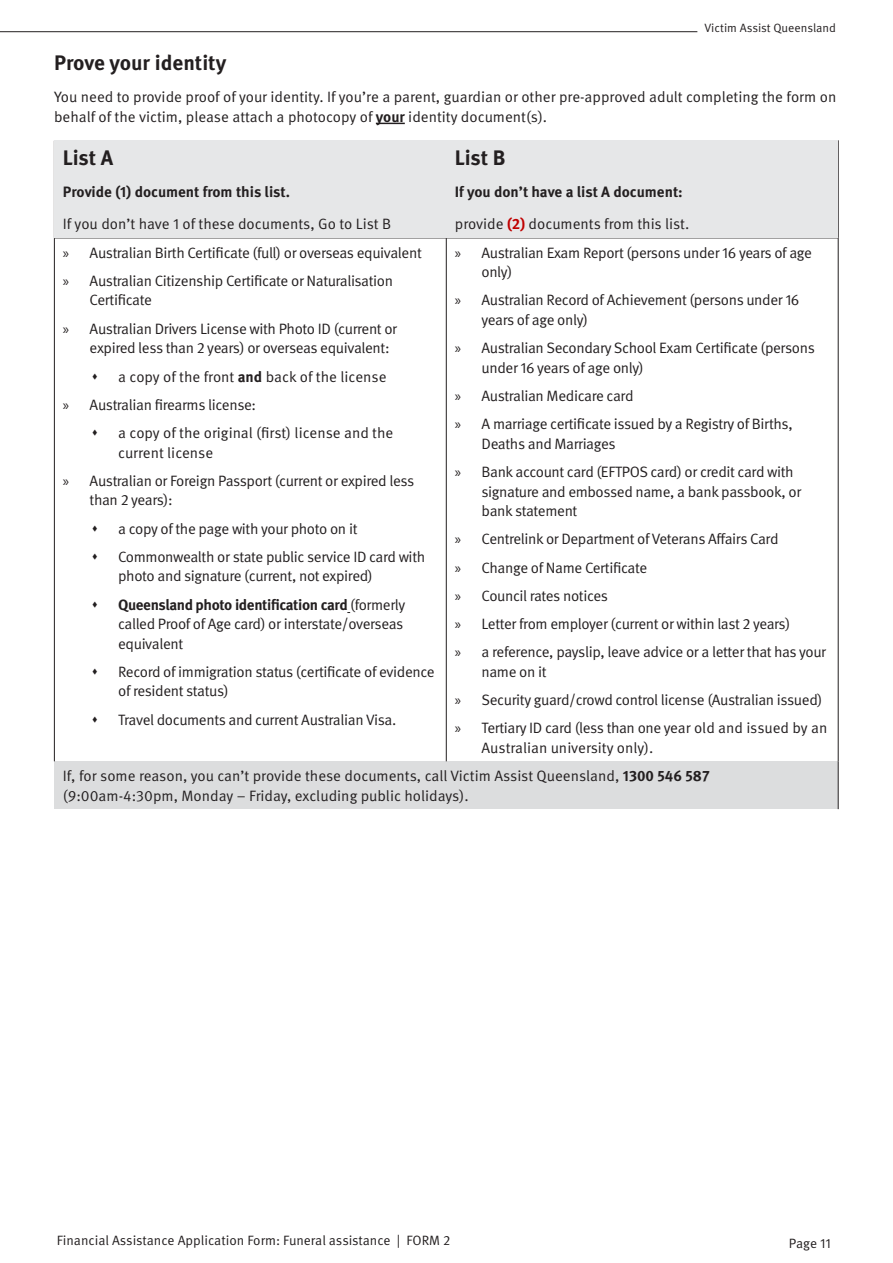
<style>
.page{position:relative;width:893px;height:1263px;background:#fff}
.page>*{position:absolute;margin:0;border:0;box-sizing:border-box;transform-origin:0 0}
.t1{font:700 21px "Meta Pro";color:#231f20}
.t2{font:15px/19.5px "Meta Pro Norm";letter-spacing:-.025em;color:#231f20}
.t3{font:15px/19.5px "Meta Pro Norm";color:#231f20}
.t4{font:700 15px/32.2px "Meta Pro";color:#231f20}
.t5{font:15px "Myriad Pro";color:#231f20}
.t6{font:13.5px "Meta Pro Norm";color:#231f20}
.t7{font:12px "Meta Pro Norm";color:#231f20}
.s1{font-family:"Meta Pro";font-weight:700}
.s2{font-family:"Myriad Pro"}
.s3{font-family:"Meta Pro Norm";font-weight:400}
.s4{color:#c00000}
</style>
<div class="page">
<hr style="left:0;top:31px;width:697px;height:1px;background:#231f20">
<div style="left:54px;top:761px;width:784px;height:48px;background:#dcddde"></div>
<svg style="left:376px;top:123px;width:29px;height:1px"></svg>
<hr style="left:54px;top:238px;width:1px;height:523px;background:#231f20">
<hr style="left:446px;top:238px;width:1px;height:523px;background:#231f20">
<hr style="left:838px;top:238px;width:1px;height:523px;background:#231f20">
<hr style="left:838px;top:761px;width:1px;height:48px;background:#231f20">
<hr style="left:838px;top:141px;width:1px;height:97px;background:#231f20">
<hr style="left:54px;top:140px;width:392px;height:1px;background:#231f20">
<hr style="left:446px;top:140px;width:392px;height:1px;background:#231f20">
<hr style="left:54px;top:238px;width:392px;height:1px;background:#231f20">
<hr style="left:446px;top:238px;width:392px;height:1px;background:#231f20">
<div style="left:54px;top:141px;width:392px;height:97px;background:#e6e7e8"></div>
<div style="left:446px;top:141px;width:392px;height:97px;background:#e6e7e8"></div>
<p class="t7" style="left:704px;top:19px;width:133px">Victim Assist Queensland</p>
<h3 class="t1" style="left:54px;top:46px;width:174px">Prove your identity</h3>
<p class="t3" style="left:54px;top:86px;width:784px">You need to provide proof of your identity. If you’re a parent, guardian or other pre-approved adult completing the form on behalf of the victim, please attach a photocopy of <span class="s1">your</span> identity document(s).</p>
<h3 class="t1" style="left:63px;top:141px;width:52px">List A</h3>
<h5 class="t4" style="left:63px;top:175px;width:229px">Provide (1) document from this list.</h5>
<p class="t2" style="left:63px;top:209px;width:360px;line-height:28.3px">If you don’t have 1 of these documents, Go to List B<br><span class="s2">»</span> Australian Birth Certifcate (full) or overseas equivalent <span class="s2">»</span> Australian Citizenship Certifcate or Naturalisation</p>
<p class="t2" style="left:90px;top:290px;width:64px">Certifcate</p>
<p class="t2" style="left:90px;top:318px;width:309px;text-indent:-27px"><span class="s2">»</span> Australian Drivers License with Photo ID (current or expired less than 2 years) or overseas equivalent:</p>
<p class="t2" style="left:63px;top:361px;width:325px;line-height:28.2px;text-indent:55px">a copy of the front <span class="s1">and</span> back of the license <span class="s2">»</span> Australian frearms license:</p>
<p class="t3" style="left:118px;top:422px;width:277px">a copy of the original (frst) license and the current license</p>
<p class="t2" style="left:90px;top:470px;width:326px;text-indent:-27px"><span class="s2">»</span> Australian or Foreign Passport (current or expired less than 2 years):</p>
<p class="t2" style="left:118px;top:518px;width:241px">a copy of the page with your photo on it</p>
<p class="t2" style="left:118px;top:546px;width:309px">Commonwealth or state public service ID card with photo and signature (current, not expired)</p>
<p class="t2" style="left:118px;top:594px;width:289px"><span class="s1">Queensland photo identifcation card</span> (formerly called Proof of Age card) or interstate/overseas equivalent</p>
<p class="t2" style="left:118px;top:661px;width:318px">Record of immigration status (certifcate of evidence of resident status)</p>
<p class="t2" style="left:118px;top:709px;width:280px">Travel documents and current Australian Visa.</p>
<h3 class="t1" style="left:455px;top:141px;width:52px">List B</h3>
<p class="t4" style="left:455px;top:175px;width:236px">If you don’t have a list A document: <span class="s3">provide</span> <span class="s4">(2)</span> <span class="s3">documents from this list.</span></p>
<p class="t5" style="left:455px;top:243px;width:8px">»</p>
<p class="t2" style="left:482px;top:242px;width:332px">Australian Exam Report (persons under 16 years of age only)</p>
<p class="t5" style="left:455px;top:291px;width:8px">»</p>
<p class="t2" style="left:482px;top:290px;width:319px">Australian Record of Achievement (persons under 16 years of age only)</p>
<p class="t5" style="left:455px;top:339px;width:8px">»</p>
<p class="t2" style="left:482px;top:337px;width:335px">Australian Secondary School Exam Certifcate (persons under 16 years of age only)</p>
<p class="t5" style="left:455px;top:387px;width:8px">»</p>
<p class="t2" style="left:482px;top:385px;width:154px">Australian Medicare card</p>
<p class="t5" style="left:455px;top:415px;width:8px">»</p>
<p class="t2" style="left:482px;top:413px;width:313px">A marriage certifcate issued by a Registry of Births,<br>Deaths and Marriages</p>
<p class="t5" style="left:455px;top:463px;width:8px">»</p>
<p class="t2" style="left:482px;top:461px;width:321px">Bank account card (EFTPOS card) or credit card with signature and embossed name, a bank passbook, or bank statement</p>
<p class="t5" style="left:455px;top:530px;width:8px">»</p>
<p class="t2" style="left:482px;top:528px;width:299px">Centrelink or Department of Veterans Afairs Card</p>
<p class="t5" style="left:455px;top:558px;width:8px">»</p>
<p class="t2" style="left:482px;top:557px;width:167px">Change of Name Certifcate</p>
<p class="t5" style="left:455px;top:586px;width:8px">»</p>
<p class="t2" style="left:482px;top:585px;width:128px">Council rates notices</p>
<p class="t5" style="left:455px;top:615px;width:8px">»</p>
<p class="t2" style="left:482px;top:613px;width:310px">Letter from employer (current or within last 2 years)</p>
<p class="t5" style="left:455px;top:643px;width:8px">»</p>
<p class="t2" style="left:482px;top:641px;width:346px">a reference, payslip, leave advice or a letter that has your name on it</p>
<p class="t5" style="left:455px;top:691px;width:8px">»</p>
<p class="t2" style="left:482px;top:689px;width:342px">Security guard/crowd control license (Australian issued)</p>
<p class="t5" style="left:455px;top:719px;width:8px">»</p>
<p class="t2" style="left:482px;top:717px;width:347px">Tertiary ID card (less than one year old and issued by an<br>Australian university only).</p>
<p class="t3" style="left:63px;top:765px;width:648px">If, for some reason, you can’t provide these documents, call Victim Assist Queensland, <span class="s1">1300 546 587 </span>(9:00am-4:30pm, Monday – Friday, excluding public holidays).</p>
<p class="t6" style="left:57px;top:1230px;width:395px">Financial Assistance Application Form: Funeral assistance | FORM 2</p>
<p class="t6" style="left:789px;top:1233px;width:44px">Page 11</p>
</div>
